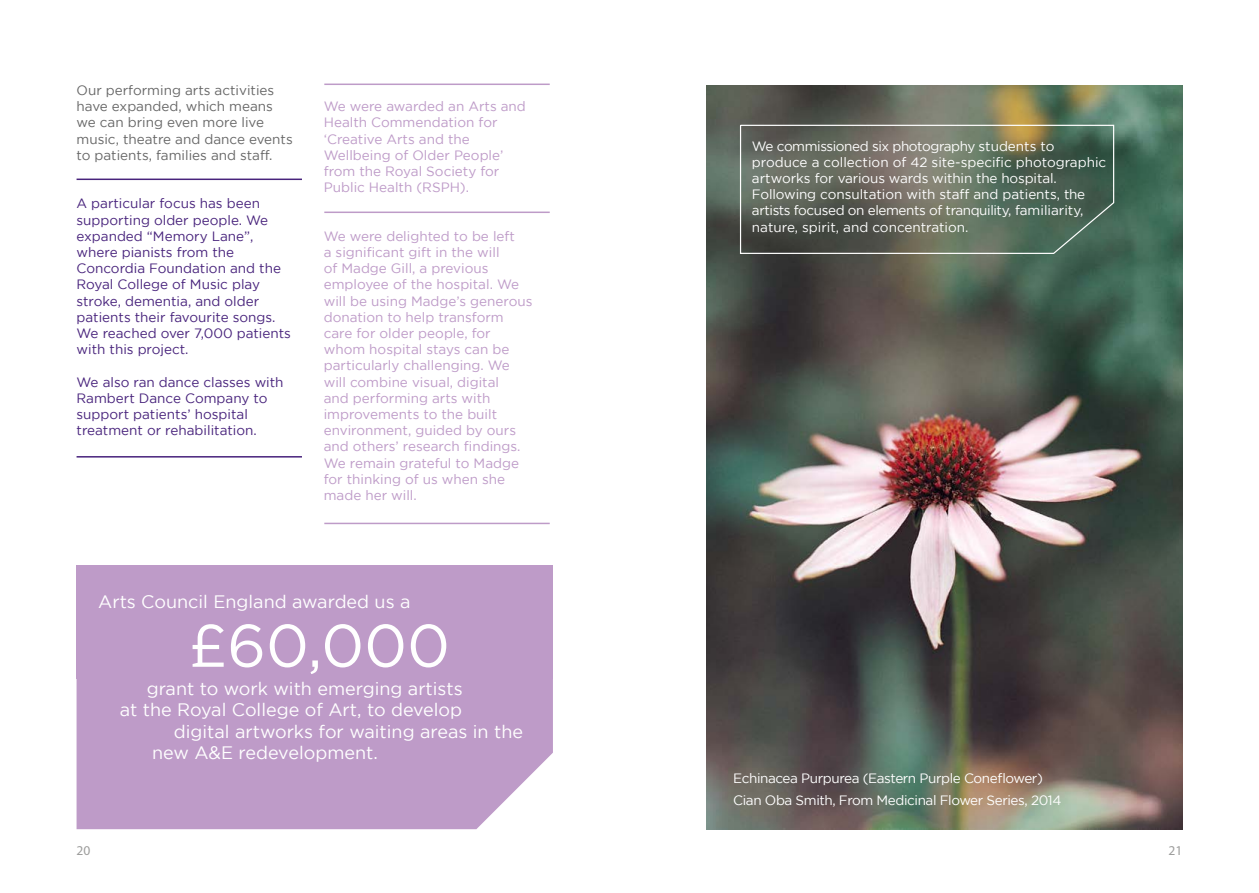
<style>
.page{position:relative;width:1259px;height:893px;background:#fff}
.page>*{position:absolute;margin:0;border:0;box-sizing:border-box;transform-origin:0 0}
.t1{font:60px "Gotham";color:#fff}
.t2{font:18px "Gotham";color:#fff}
.t3{font:13.5px/16.2px "Gotham";color:#be9bc8}
.t4{font:13.5px/16.2px "Gotham";letter-spacing:-.015em;color:#fff}
.t5{font:13.5px/16.2px "Gotham";color:#48237c}
.t6{font:13.5px/16.2px "Gotham";color:#666}
.t7{font:13.5px "Myriad Pro";color:#9d9d9c}
</style>
<div class="page">
<div style="left:77px;top:679px;width:476px;height:150px;background:#be9bc8"></div>
<div style="left:77px;top:566px;width:476px;height:113px;background:#be9bc8"></div>
<img style="left:706px;top:85px;width:476px;height:744px">
<hr style="left:77px;top:179px;width:225px;height:1px;background:#48237c">
<hr style="left:77px;top:456px;width:225px;height:2px;background:#48237c">
<svg style="left:739px;top:124px;width:375px;height:131px;background:#616a5c"></svg>
<hr style="left:324px;top:84px;width:226px;height:1px;background:#be9bc8">
<hr style="left:324px;top:212px;width:226px;height:1px;background:#be9bc8">
<hr style="left:324px;top:523px;width:226px;height:1px;background:#be9bc8">
<p class="t6" style="left:77px;top:82px;width:218px">Our performing arts activities have expanded, which means we can bring even more live music, theatre and dance events to patients, families and staff.</p>
<p class="t5" style="left:77px;top:195px;width:216px">A particular focus has been supporting older people. We expanded “Memory Lane”, where pianists from the<br>Concordia Foundation and the<br>Royal College of Music play stroke, dementia, and older patients their favourite songs.<br>We reached over 7,000 patients with this project.</p>
<p class="t5" style="left:77px;top:373px;width:209px">We also ran dance classes with<br>Rambert Dance Company to support patients’ hospital treatment or rehabilitation.</p>
<p class="t3" style="left:324px;top:98px;width:204px">We were awarded an Arts and<br>Health Commendation for ‘Creative Arts and the<br>Wellbeing of Older People’ from the Royal Society for<br>Public Health (RSPH).</p>
<p class="t3" style="left:324px;top:228px;width:210px">We were delighted to be left<br>a significant gift in the will<br>of Madge Gill, a previous employee of the hospital. We will be using Madge’s generous donation to help transform care for older people, for whom hospital stays can be particularly challenging. We will combine visual, digital<br>and performing arts with improvements to the built environment, guided by ours and others’ research findings.<br>We remain grateful to Madge for thinking of us when she made her will.</p>
<h2 class="t2" style="left:98px;top:592px;width:314px">Arts Council England awarded us a</h2>
<h1 class="t1" style="left:189px;top:612px;width:263px">£60,000</h1>
<h2 class="t2" style="left:147px;top:678px;width:317px">grant to work with emerging artists</h2>
<h2 class="t2" style="left:120px;top:700px;width:344px">at the Royal College of Art, to develop</h2>
<h2 class="t2" style="left:174px;top:721px;width:351px">digital artworks for waiting areas in the</h2>
<h2 class="t2" style="left:152px;top:743px;width:227px">new A&amp;E redevelopment.</h2>
<p class="t4" style="left:752px;top:137px;width:356px">We commissioned six photography students to produce a collection of 42 site-specific photographic artworks for various wards within the hospital.<br>Following consultation with staff and patients, the artists focused on elements of tranquility, familiarity, nature, spirit, and concentration.</p>
<p class="t4" style="left:733px;top:768px;width:330px;line-height:21.6px">Echinacea Purpurea (Eastern Purple Coneflower)<br>Cian Oba Smith, From Medicinal Flower Series, 2014</p>
<p class="t7" style="left:77px;top:842px;width:15px">20</p>
<p class="t7" style="left:1168px;top:842px;width:15px">21</p>
</div>
